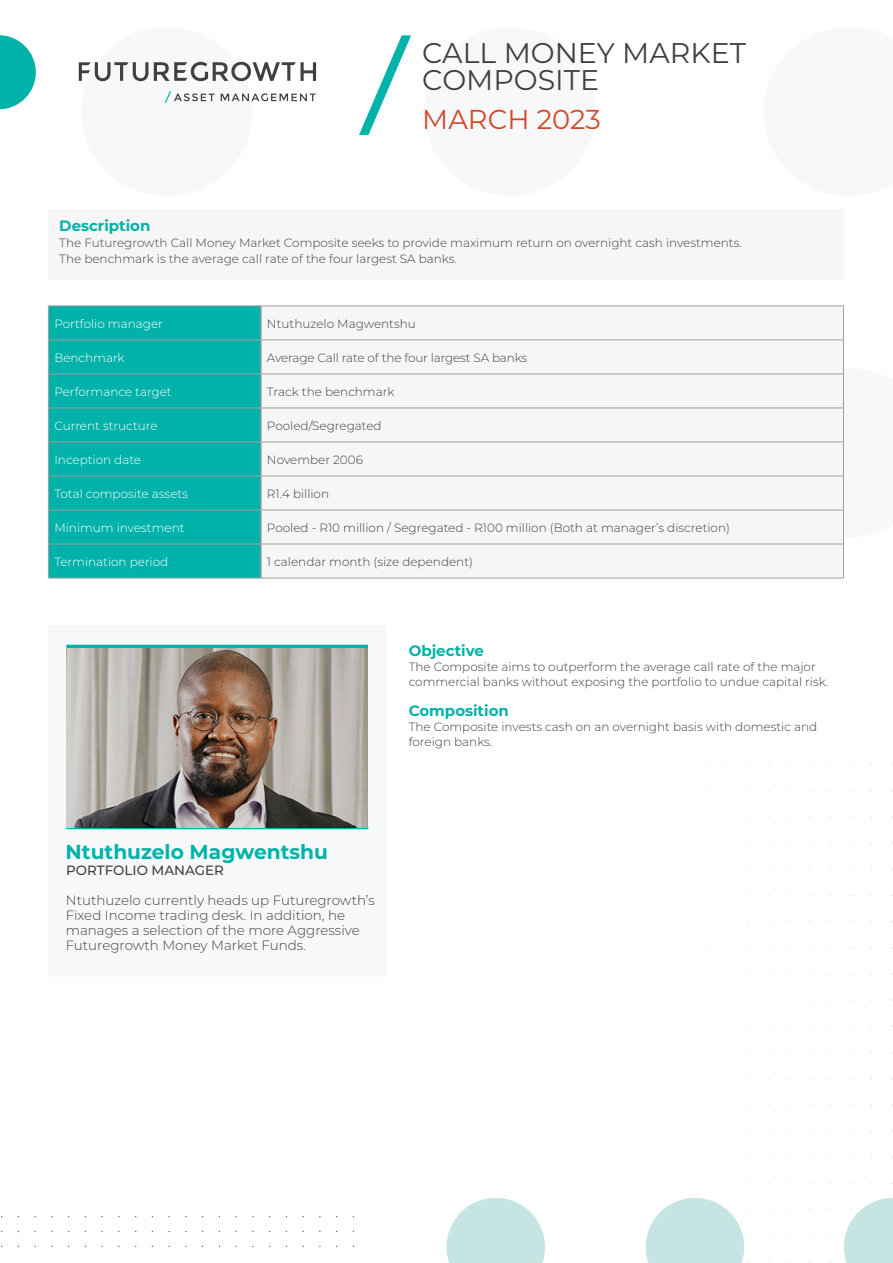
<style>
.page{position:relative;width:893px;height:1263px;background:#fff}
.page>*{position:absolute;margin:0;border:0;box-sizing:border-box;transform-origin:0 0}
.t1{font:28.5px "Montserrat";color:#404041}
.t2{font:27.3px "Montserrat";color:#d2492a}
.t3{font:700 20.1px "Montserrat";color:#00b2a9}
.t4{font:700 15px "Montserrat";color:#00b2a9}
.t5{font:300 13.5px/15.1px "Montserrat";color:#404041}
.t6{font:500 13.5px "Montserrat";color:#404041}
.t7{font:300 12px/15px "Montserrat";color:#404041}
.t8{font:300 12px "Montserrat";color:#fff}
</style>
<div class="page">
<div style="left:424px;top:27px;width:172px;height:169px;background:#f7f8f9;border-radius:50%"></div>
<div style="left:81px;top:27px;width:172px;height:169px;background:#f7f8f9;border-radius:50%"></div>
<svg style="left:0;top:35px;width:36px;height:74px"></svg>
<svg style="left:446px;top:1198px;width:99px;height:65px"></svg>
<svg style="left:645px;top:1198px;width:99px;height:65px"></svg>
<svg style="left:844px;top:1198px;width:49px;height:65px"></svg>
<svg style="left:165px;top:91px;width:49px;height:12px"></svg>
<svg style="left:221px;top:93px;width:95px;height:8px"></svg>
<svg style="left:79px;top:62px;width:69px;height:19px"></svg>
<svg style="left:154px;top:62px;width:162px;height:19px"></svg>
<svg style="left:359px;top:35px;width:52px;height:100px"></svg>
<div style="left:49px;top:307px;width:211px;height:271px;background:#00b2a9"></div>
<div style="left:262px;top:307px;width:581px;height:271px;background:#f6f6f6"></div>
<hr style="left:48px;top:306px;width:213px;height:1px;background:#9f9fa0">
<hr style="left:48px;top:306px;width:1px;height:34px;background:#9f9fa0">
<hr style="left:261px;top:306px;width:582px;height:1px;background:#9f9fa0">
<hr style="left:843px;top:306px;width:1px;height:34px;background:#9f9fa0">
<hr style="left:48px;top:340px;width:213px;height:1px;background:#9f9fa0">
<hr style="left:48px;top:340px;width:1px;height:34px;background:#9f9fa0">
<hr style="left:261px;top:340px;width:582px;height:1px;background:#9f9fa0">
<hr style="left:843px;top:340px;width:1px;height:34px;background:#9f9fa0">
<hr style="left:48px;top:374px;width:213px;height:1px;background:#9f9fa0">
<hr style="left:48px;top:374px;width:1px;height:34px;background:#9f9fa0">
<hr style="left:261px;top:374px;width:582px;height:1px;background:#9f9fa0">
<hr style="left:843px;top:374px;width:1px;height:34px;background:#9f9fa0">
<hr style="left:48px;top:408px;width:213px;height:1px;background:#9f9fa0">
<hr style="left:48px;top:408px;width:1px;height:34px;background:#9f9fa0">
<hr style="left:261px;top:408px;width:582px;height:1px;background:#9f9fa0">
<hr style="left:843px;top:408px;width:1px;height:34px;background:#9f9fa0">
<hr style="left:48px;top:442px;width:213px;height:1px;background:#9f9fa0">
<hr style="left:48px;top:442px;width:1px;height:34px;background:#9f9fa0">
<hr style="left:261px;top:442px;width:582px;height:1px;background:#9f9fa0">
<hr style="left:843px;top:442px;width:1px;height:34px;background:#9f9fa0">
<hr style="left:48px;top:476px;width:213px;height:1px;background:#9f9fa0">
<hr style="left:48px;top:476px;width:1px;height:34px;background:#9f9fa0">
<hr style="left:261px;top:476px;width:582px;height:1px;background:#9f9fa0">
<hr style="left:843px;top:476px;width:1px;height:34px;background:#9f9fa0">
<hr style="left:48px;top:510px;width:213px;height:1px;background:#9f9fa0">
<hr style="left:48px;top:510px;width:1px;height:34px;background:#9f9fa0">
<hr style="left:261px;top:510px;width:582px;height:1px;background:#9f9fa0">
<hr style="left:843px;top:510px;width:1px;height:34px;background:#9f9fa0">
<hr style="left:48px;top:544px;width:213px;height:1px;background:#9f9fa0">
<hr style="left:48px;top:544px;width:1px;height:34px;background:#9f9fa0">
<hr style="left:261px;top:544px;width:582px;height:1px;background:#9f9fa0">
<hr style="left:843px;top:544px;width:1px;height:34px;background:#9f9fa0">
<hr style="left:48px;top:578px;width:213px;height:1px;background:#9f9fa0">
<hr style="left:261px;top:578px;width:582px;height:1px;background:#9f9fa0">
<hr style="left:260px;top:306px;width:2px;height:34px;background:#9f9fa0">
<hr style="left:260px;top:340px;width:2px;height:34px;background:#9f9fa0">
<hr style="left:260px;top:374px;width:2px;height:34px;background:#9f9fa0">
<hr style="left:260px;top:408px;width:2px;height:34px;background:#9f9fa0">
<hr style="left:260px;top:442px;width:2px;height:34px;background:#9f9fa0">
<hr style="left:260px;top:476px;width:2px;height:34px;background:#9f9fa0">
<hr style="left:260px;top:510px;width:2px;height:34px;background:#9f9fa0">
<hr style="left:260px;top:544px;width:2px;height:34px;background:#9f9fa0">
<div style="left:48px;top:209px;width:795px;height:70px;background:#f6f6f6"></div>
<div style="left:48px;top:625px;width:338px;height:352px;background:#f7f8f9"></div>
<hr style="left:66px;top:645px;width:302px;height:3px;background:#00b2a9">
<hr style="left:66px;top:827px;width:302px;height:2px;background:#00b2a9">
<img style="left:66px;top:648px;width:302px;height:179px">
<p class="t1" style="left:422px;top:33px;width:325px">CALL MONEY MARKET</p>
<p class="t1" style="left:422px;top:60px;width:178px">COMPOSITE</p>
<p class="t2" style="left:422px;top:101px;width:180px">MARCH 2023</p>
<p class="t4" style="left:59px;top:215px;width:93px">Description</p>
<p class="t7" style="left:59px;top:234px;width:684px;line-height:16.2px">The Futuregrowth Call Money Market Composite seeks to provide maximum return on overnight cash investments.<br>The benchmark is the average call rate of the four largest SA banks.</p>
<p class="t8" style="left:54px;top:315px;width:110px">Portfolio manager</p>
<p class="t7" style="left:267px;top:316px;width:150px">Ntuthuzelo Magwentshu</p>
<p class="t8" style="left:54px;top:349px;width:72px">Benchmark</p>
<p class="t7" style="left:267px;top:350px;width:262px">Average Call rate of the four largest SA banks</p>
<p class="t8" style="left:54px;top:383px;width:119px">Performance target</p>
<p class="t7" style="left:267px;top:384px;width:129px">Track the benchmark</p>
<p class="t8" style="left:54px;top:417px;width:105px">Current structure</p>
<p class="t7" style="left:267px;top:418px;width:116px">Pooled/Segregated</p>
<p class="t8" style="left:54px;top:451px;width:88px">Inception date</p>
<p class="t7" style="left:267px;top:452px;width:97px">November 2006</p>
<p class="t8" style="left:54px;top:485px;width:135px">Total composite assets</p>
<p class="t7" style="left:267px;top:486px;width:64px">R1.4 billion</p>
<p class="t8" style="left:54px;top:519px;width:132px">Minimum investment</p>
<p class="t7" style="left:267px;top:520px;width:464px">Pooled - R10 million / Segregated - R100 million (Both at manager’s discretion)</p>
<p class="t8" style="left:54px;top:553px;width:115px">Termination period</p>
<p class="t7" style="left:267px;top:554px;width:207px">1 calendar month (size dependent)</p>
<p class="t4" style="left:409px;top:639px;width:77px">Objective</p>
<p class="t7" style="left:409px;top:658px;width:421px">The Composite aims to outperform the average call rate of the major commercial banks without exposing the portfolio to undue capital risk.</p>
<p class="t4" style="left:409px;top:699px;width:102px">Composition</p>
<p class="t7" style="left:409px;top:718px;width:410px">The Composite invests cash on an overnight basis with domestic and foreign banks.</p>
<p class="t3" style="left:66px;top:837px;width:264px">Ntuthuzelo Magwentshu</p>
<p class="t6" style="left:66px;top:861px;width:159px">PORTFOLIO MANAGER</p>
<p class="t5" style="left:66px;top:892px;width:311px">Ntuthuzelo currently heads up Futuregrowth’s Fixed Income trading desk. In addition, he manages a selection of the more Aggressive Futuregrowth Money Market Funds.</p>
</div>
